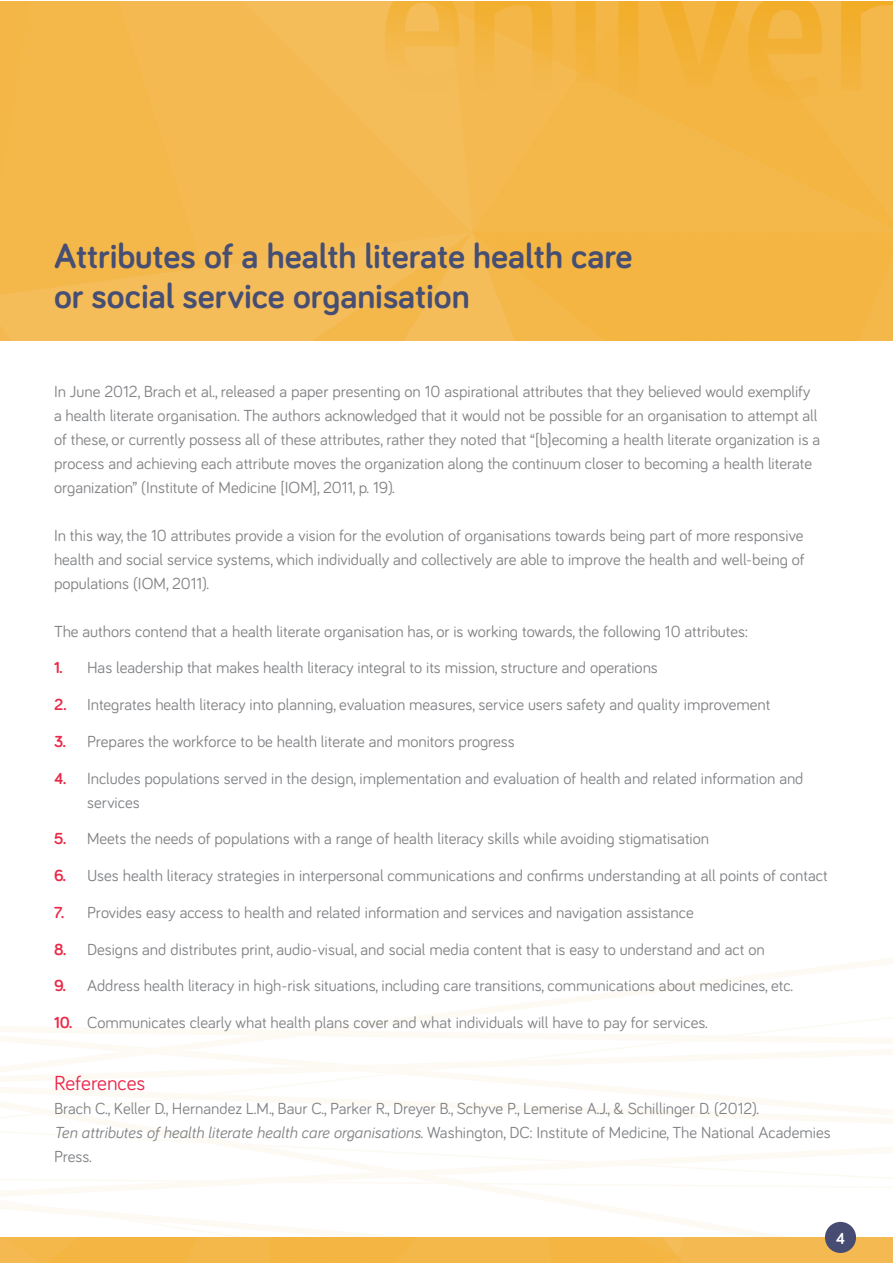
<style>
.page{position:relative;width:893px;height:1263px;background:#fff}
.page>*{position:absolute;margin:0;border:0;box-sizing:border-box;transform-origin:0 0}
.t1{font:700 36px/40.5px "Bariol";color:#464e73}
.t2{font:21px "Bariol";color:#ea2648}
.t3{font:16.5px/24px "Bariol";color:#808285}
.t4{font:700 16.5px "Bariol";color:#fff}
.s1{font-weight:700;color:#ea2a48}
.s2{font-style:italic}
</style>
<div class="page">
<svg style="left:620px;top:958px;width:272px;height:34px"></svg>
<svg style="left:0;top:992px;width:892px;height:245px"></svg>
<div style="left:0;top:1237px;width:892px;height:26px;background:#f4b749"></div>
<img style="left:0;top:1px;width:892px;height:339px">
<svg style="left:576px;top:1px;width:20px;height:82px;background:#f2b137"></svg>
<svg style="left:618px;top:1px;width:20px;height:97px;background:#f2b136"></svg>
<svg style="left:655px;top:1px;width:167px;height:99px;background:#f3b33c"></svg>
<svg style="left:841px;top:1px;width:51px;height:89px;background:#f3b43f"></svg>
<svg style="left:385px;top:1px;width:74px;height:92px;background:#f4b950"></svg>
<svg style="left:474px;top:1px;width:78px;height:90px;background:#f3b545"></svg>
<div style="left:825px;top:1222px;width:31px;height:31px;background:#464c72;border-radius:50%"></div>
<h1 class="t1" style="left:54px;top:234px;width:580px">Attributes of a health literate health care or social service organisation</h1>
<p class="t3" style="left:54px;top:378px;width:768px">In June 2012, Brach et al., released a paper presenting on 10 aspirational attributes that they believed would exemplify a health literate organisation. The authors acknowledged that it would not be possible for an organisation to attempt all of these, or currently possess all of these attributes, rather they noted that “[b]ecoming a health literate organization is a process and achieving each attribute moves the organization along the continuum closer to becoming a health literate organization” (Institute of Medicine [IOM], 2011, p. 19).</p>
<p class="t3" style="left:54px;top:522px;width:752px;text-align:justify">In this way, the 10 attributes provide a vision for the evolution of organisations towards being part of more responsive health and social service systems, which individually and collectively are able to improve the health and well-being of populations (IOM, 2011).</p>
<p class="t3" style="left:54px;top:618px;width:695px">The authors contend that a health literate organisation has, or is working towards, the following 10 attributes:</p>
<p class="t3" style="left:54px;top:655px;width:605px"><span class="s1">1.</span> Has leadership that makes health literacy integral to its mission, structure and operations</p>
<p class="t3" style="left:54px;top:692px;width:718px"><span class="s1">2.</span> Integrates health literacy into planning, evaluation measures, service users safety and quality improvement</p>
<p class="t3" style="left:54px;top:728px;width:462px"><span class="s1">3.</span> Prepares the workforce to be health literate and monitors progress</p>
<p class="t3" style="left:87px;top:765px;width:718px;text-indent:-33px"><span class="s1">4.</span> Includes populations served in the design, implementation and evaluation of health and related information and services</p>
<p class="t3" style="left:54px;top:826px;width:657px"><span class="s1">5.</span> Meets the needs of populations with a range of health literacy skills while avoiding stigmatisation</p>
<p class="t3" style="left:54px;top:863px;width:775px"><span class="s1">6.</span> Uses health literacy strategies in interpersonal communications and confirms understanding at all points of contact</p>
<p class="t3" style="left:54px;top:899px;width:641px"><span class="s1">7.</span> Provides easy access to health and related information and services and navigation assistance</p>
<p class="t3" style="left:54px;top:936px;width:712px"><span class="s1">8.</span> Designs and distributes print, audio-visual, and social media content that is easy to understand and act on</p>
<p class="t3" style="left:54px;top:973px;width:741px"><span class="s1">9.</span> Address health literacy in high-risk situations, including care transitions, communications about medicines, etc.</p>
<p class="t3" style="left:54px;top:1010px;width:655px"><span class="s1">10.</span> Communicates clearly what health plans cover and what individuals will have to pay for services.</p>
<p class="t2" style="left:54px;top:1069px;width:93px">References</p>
<p class="t3" style="left:54px;top:1096px;width:778px">Brach C., Keller D., Hernandez L.M., Baur C., Parker R., Dreyer B., Schyve P., Lemerise A.J., &amp; Schillinger D. (2012).<br><span class="s2">Ten attributes of health literate health care organisations.</span> Washington, DC: Institute of Medicine, The National Academies<br>Press.</p>
<p class="t4" style="left:836px;top:1227px;width:11px">4</p>
</div>
